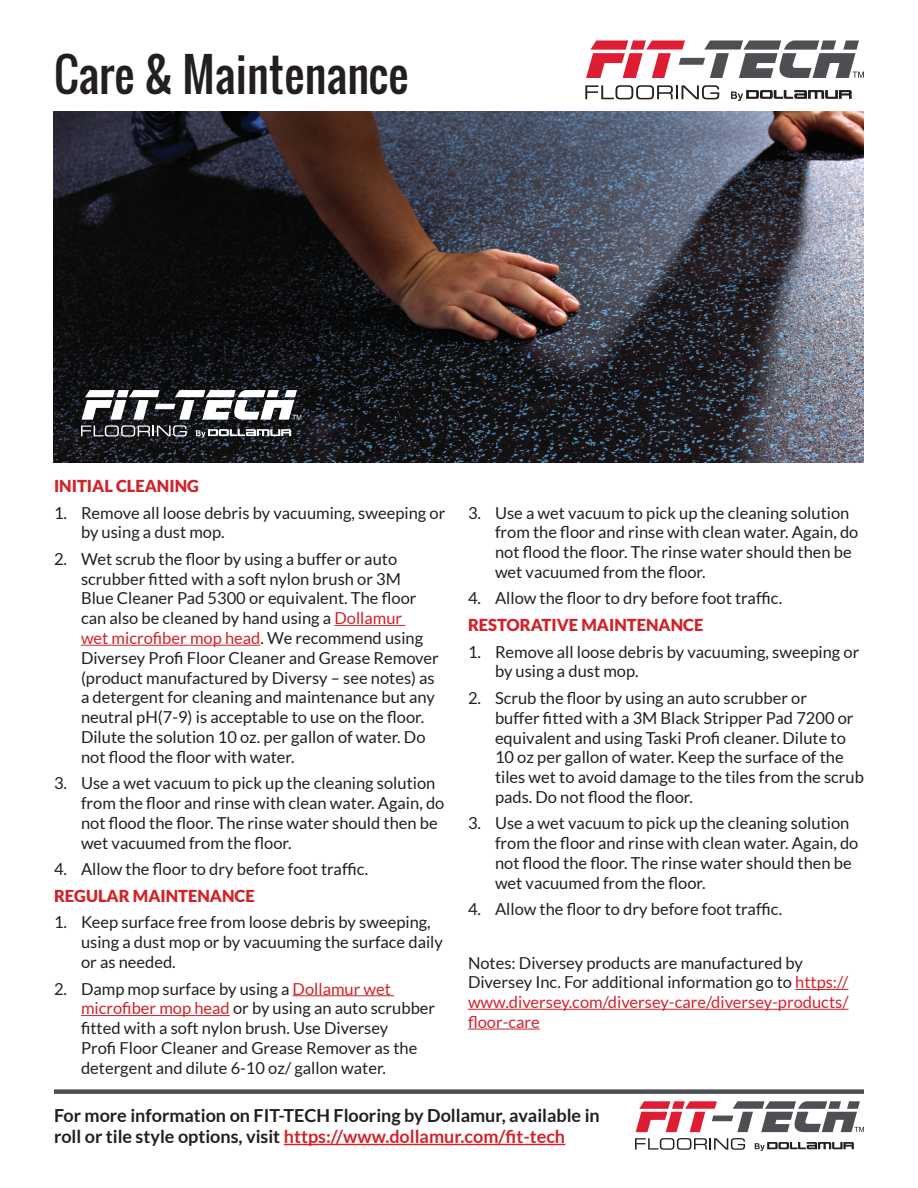
<style>
.page{position:relative;width:918px;height:1188px;background:#fff}
.page>*{position:absolute;margin:0;border:0;box-sizing:border-box;transform-origin:0 0}
.t1{font:45px "Oswald";color:#231f20}
.t2{font:700 18px/21.6px "Lato";color:#231f20}
.t3{font:16.5px/19.8px "Lato";color:#231f20}
.t4{font:900 16.5px "Lato";color:#d1232a}
.s1{color:#d1232a}
</style>
<div class="page">
<img style="left:54px;top:111px;width:810px;height:352px">
<svg style="left:81px;top:390px;width:220px;height:48px"></svg>
<hr style="left:334px;top:625px;width:71px;height:1px;background:#d1232a">
<hr style="left:81px;top:645px;width:179px;height:1px;background:#d1232a">
<hr style="left:293px;top:995px;width:101px;height:1px;background:#d1232a">
<hr style="left:81px;top:1015px;width:149px;height:1px;background:#d1232a">
<hr style="left:795px;top:989px;width:53px;height:1px;background:#d1232a">
<hr style="left:468px;top:1009px;width:381px;height:1px;background:#d1232a">
<hr style="left:468px;top:1029px;width:72px;height:1px;background:#d1232a">
<svg style="left:635px;top:1138px;width:110px;height:12px"></svg>
<svg style="left:755px;top:1142px;width:99px;height:9px"></svg>
<svg style="left:636px;top:1101px;width:228px;height:31px"></svg>
<svg style="left:585px;top:85px;width:134px;height:14px"></svg>
<svg style="left:731px;top:90px;width:121px;height:11px"></svg>
<svg style="left:586px;top:40px;width:278px;height:38px"></svg>
<hr style="left:284px;top:1144px;width:281px;height:1px;background:#d1232a">
<div style="left:54px;top:1089px;width:810px;height:5px;background:#4d4f53"></div>
<p class="t1" style="left:54px;top:41px;width:356px">Care &amp; Maintenance</p>
<p class="t4" style="left:54px;top:476px;width:146px">INITIAL CLEANING</p>
<p class="t3" style="left:81px;top:503px;width:366px;text-indent:-27px">1. Remove all loose debris by vacuuming, sweeping or by using a dust mop.</p>
<p class="t3" style="left:81px;top:549px;width:359px;text-indent:-27px">2. Wet scrub the floor by using a buffer or auto scrubber fitted with a soft nylon brush or 3M<br>Blue Cleaner Pad 5300 or equivalent. The floor can also be cleaned by hand using a <span class="s1">Dollamur<br>wet microfiber mop head</span>. We recommend using Diversey Profi Floor Cleaner and Grease Remover (product manufactured by Diversy – see notes) as a detergent for cleaning and maintenance but any neutral pH(7-9) is acceptable to use on the floor.<br>Dilute the solution 10 oz. per gallon of water. Do not flood the floor with water.</p>
<p class="t3" style="left:81px;top:773px;width:365px;text-indent:-27px">3. Use a wet vacuum to pick up the cleaning solution from the floor and rinse with clean water. Again, do not flood the floor. The rinse water should then be wet vacuumed from the floor.</p>
<p class="t3" style="left:54px;top:859px;width:316px">4. Allow the floor to dry before foot traffic.</p>
<p class="t4" style="left:54px;top:886px;width:202px">REGULAR MAINTENANCE</p>
<p class="t3" style="left:81px;top:912px;width:363px;text-indent:-27px">1. Keep surface free from loose debris by sweeping, using a dust mop or by vacuuming the surface daily or as needed.</p>
<p class="t3" style="left:81px;top:979px;width:356px;text-indent:-27px">2. Damp mop surface by using a <span class="s1">Dollamur wet microfiber mop head</span> or by using an auto scrubber fitted with a soft nylon brush. Use Diversey<br>Profi Floor Cleaner and Grease Remover as the detergent and dilute 6-10 oz/ gallon water.</p>
<p class="t3" style="left:495px;top:503px;width:365px;text-indent:-27px">3. Use a wet vacuum to pick up the cleaning solution from the floor and rinse with clean water. Again, do not flood the floor. The rinse water should then be wet vacuumed from the floor.</p>
<p class="t3" style="left:468px;top:588px;width:316px">4. Allow the floor to dry before foot traffic.</p>
<p class="t4" style="left:468px;top:615px;width:237px">RESTORATIVE MAINTENANCE</p>
<p class="t3" style="left:495px;top:642px;width:366px;text-indent:-27px">1. Remove all loose debris by vacuuming, sweeping or by using a dust mop.</p>
<p class="t3" style="left:495px;top:688px;width:371px;text-indent:-27px">2. Scrub the floor by using an auto scrubber or<br>buffer fitted with a 3M Black Stripper Pad 7200 or equivalent and using Taski Profi cleaner. Dilute to 10 oz per gallon of water. Keep the surface of the tiles wet to avoid damage to the tiles from the scrub pads. Do not flood the floor.</p>
<p class="t3" style="left:495px;top:813px;width:365px;text-indent:-27px">3. Use a wet vacuum to pick up the cleaning solution from the floor and rinse with clean water. Again, do not flood the floor. The rinse water should then be wet vacuumed from the floor.</p>
<p class="t3" style="left:468px;top:899px;width:316px">4. Allow the floor to dry before foot traffic.</p>
<p class="t3" style="left:468px;top:953px;width:382px">Notes: Diversey products are manufactured by Diversey Inc. For additional information go to <span class="s1">https:// www.diversey.com/diversey-care/diversey-products/ floor-care</span></p>
<p class="t2" style="left:54px;top:1104px;width:547px">For more information on FIT-TECH Flooring by Dollamur, available in roll or tile style options, visit <span class="s1">https://www.dollamur.com/fit-tech</span></p>
</div>
